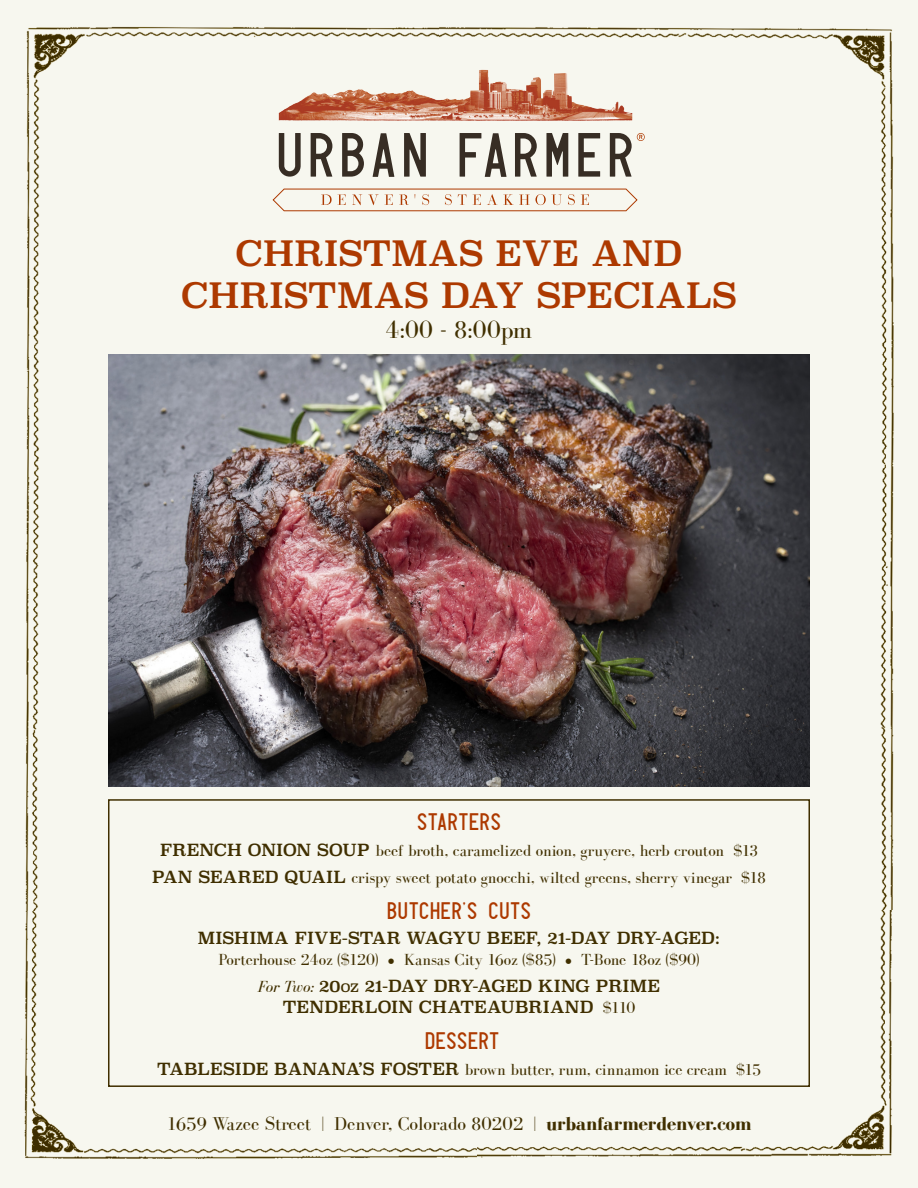
<style>
.page{position:relative;width:918px;height:1188px;background:#f7f7ef}
.page>*{position:absolute;margin:0;border:0;box-sizing:border-box;transform-origin:0 0}
.t1{font:34.5px "Superclarendon Rg";letter-spacing:.005em;color:#ad3900}
.t2{font:25.5px "Bodoni FLF";letter-spacing:.005em;color:#402f00}
.t3{font:24px "Logisoso";color:#ad3900}
.t4{font:19.2px "Bodoni FLF";color:#402f00}
.t5{font:16.5px "Bodoni FLF";letter-spacing:-.01em;color:#402f00}
.t6{font:16.5px "Superclarendon Rg";letter-spacing:.005em;color:#402f00}
.s1{font-family:"Superclarendon Rg"}
.s2{font-family:"Bodoni FLF";font-style:italic}
.s3{font-size:11.55px}
.s4{font-family:"Bodoni FLF"}
.s5{font-weight:700}
</style>
<div class="page">
<img style="left:25px;top:26px;width:415px;height:886px">
<img style="left:440px;top:27px;width:454px;height:883px">
<img style="left:476px;top:910px;width:416px;height:248px">
<img style="left:21px;top:912px;width:455px;height:247px">
<img style="left:109px;top:354px;width:700px;height:432px">
<svg style="left:273px;top:188px;width:365px;height:23px"></svg>
<svg style="left:279px;top:133px;width:366px;height:44px"></svg>
<img style="left:278px;top:69px;width:356px;height:51px">
<div style="left:108px;top:799px;width:702px;height:288px;border:2px solid #402f00"></div>
<p class="t1" style="left:236px;top:233px;width:448px">CHRISTMAS EVE AND</p>
<p class="t1" style="left:181px;top:274px;width:557px">CHRISTMAS DAY SPECIALS</p>
<p class="t2" style="left:386px;top:316px;width:148px">4:00 - 8:00pm</p>
<p class="t3" style="left:417px;top:810px;width:86px">STARTERS</p>
<p class="t5" style="left:160px;top:842px;width:600px"><span class="s1">FRENCH ONION SOUP</span> beef broth, caramelized onion, gruyere, herb crouton $13</p>
<p class="t5" style="left:152px;top:869px;width:615px"><span class="s1">PAN SEARED QUAIL</span> crispy sweet potato gnocchi, wilted greens, sherry vinegar $18</p>
<p class="t3" style="left:387px;top:899px;width:146px">BUTCHER'S CUTS</p>
<p class="t6" style="left:198px;top:928px;width:524px">MISHIMA FIVE-STAR WAGYU BEEF, 21-DAY DRY-AGED:</p>
<p class="t5" style="left:218px;top:951px;width:483px">Porterhouse 24oz ($120) • Kansas City 16oz ($85) • T-Bone 18oz ($90)</p>
<p class="t6" style="left:258px;top:976px;width:404px"><span class="s2">For Two:</span> 20<span class="s3">oz</span> 21-DAY DRY-AGED KING PRIME</p>
<p class="t6" style="left:283px;top:997px;width:354px">TENDERLOIN CHATEAUBRIAND <span class="s4">$110</span></p>
<p class="t3" style="left:425px;top:1029px;width:76px">DESSERT</p>
<p class="t5" style="left:157px;top:1061px;width:605px"><span class="s1">TABLESIDE BANANA’S FOSTER</span> brown butter, rum, cinnamon ice cream $15</p>
<p class="t4" style="left:167px;top:1113px;width:586px">1659 Wazee Street | Denver, Colorado 80202 | <span class="s5">urbanfarmerdenver.com</span></p>
</div>
